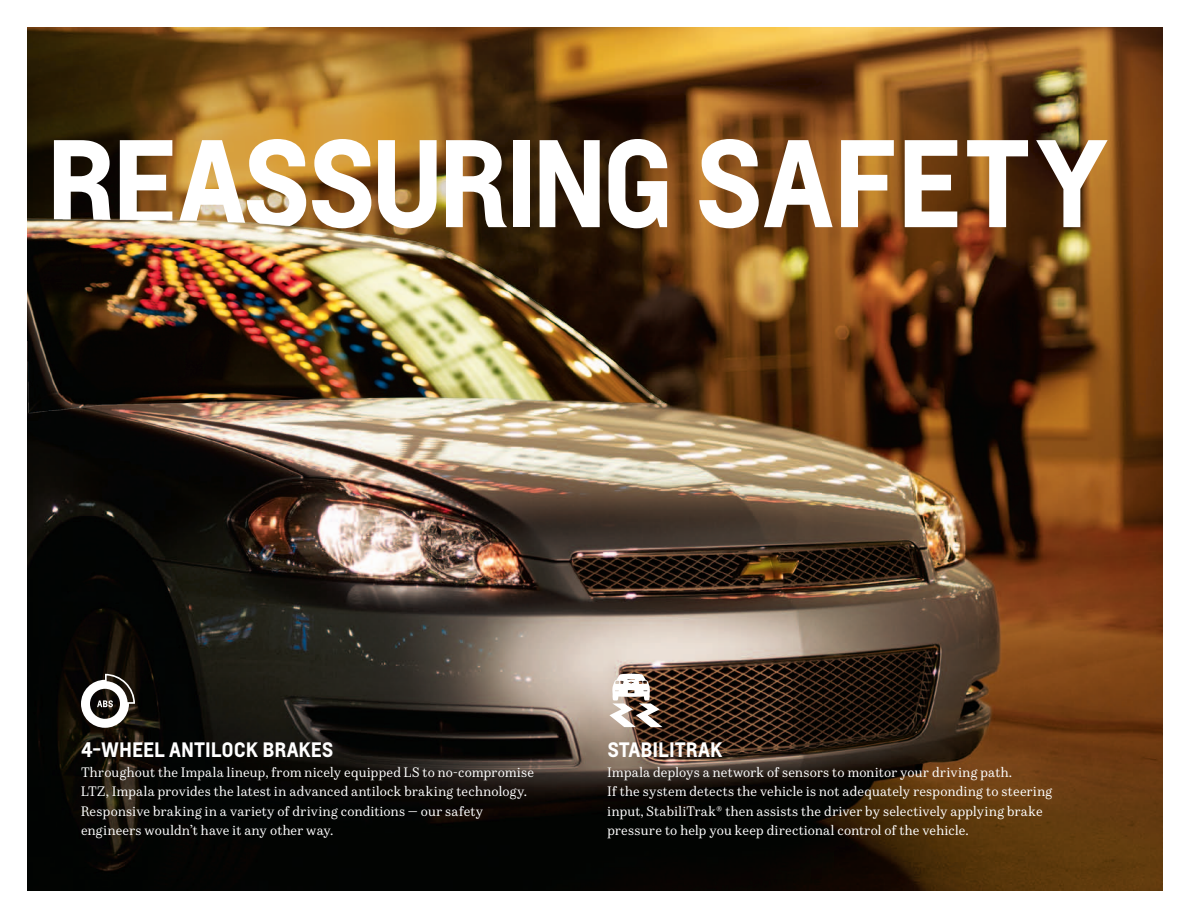
<style>
.page{position:relative;width:1188px;height:918px;background:#fff}
.page>*{position:absolute;margin:0;border:0;box-sizing:border-box;transform-origin:0 0}
.t1{font:700 115.95px "Louis";letter-spacing:-.015em;color:#fff}
.t2{font:700 19.5px "Louis";color:#fff}
.t3{font:12.75px/19.5px "Durant";letter-spacing:.02em;color:#fff}
</style>
<div class="page">
<img style="left:27px;top:27px;width:1135px;height:864px">
<svg style="left:609px;top:673px;width:54px;height:54px"></svg>
<svg style="left:81px;top:674px;width:54px;height:54px"></svg>
<img style="left:27px;top:193px;width:670px;height:265px">
<h1 class="t1" style="left:45px;top:106px;width:1064px">REASSURING SAFETY</h1>
<h2 class="t2" style="left:81px;top:737px;width:252px">4-WH EEL ANTILOCK BRAKES</h2>
<p class="t3" style="left:81px;top:762px;width:455px">Throughout the Impala lineup, from nicely equipped LS to no-compromise LTZ, Impala provides the latest in advanced antilock braking technology.<br>Responsive braking in a variety of driving conditions — our safety engineers wouldn’t have it any other way.</p>
<h2 class="t2" style="left:608px;top:737px;width:116px">STABILITRAK</h2>
<p class="t3" style="left:608px;top:762px;width:446px">Impala deploys a network of sensors to monitor your driving path.<br>If the system detects the vehicle is not adequately responding to steering input, StabiliTrak® then assists the driver by selectively applying brake pressure to help you keep directional control of the vehicle.</p>
</div>
